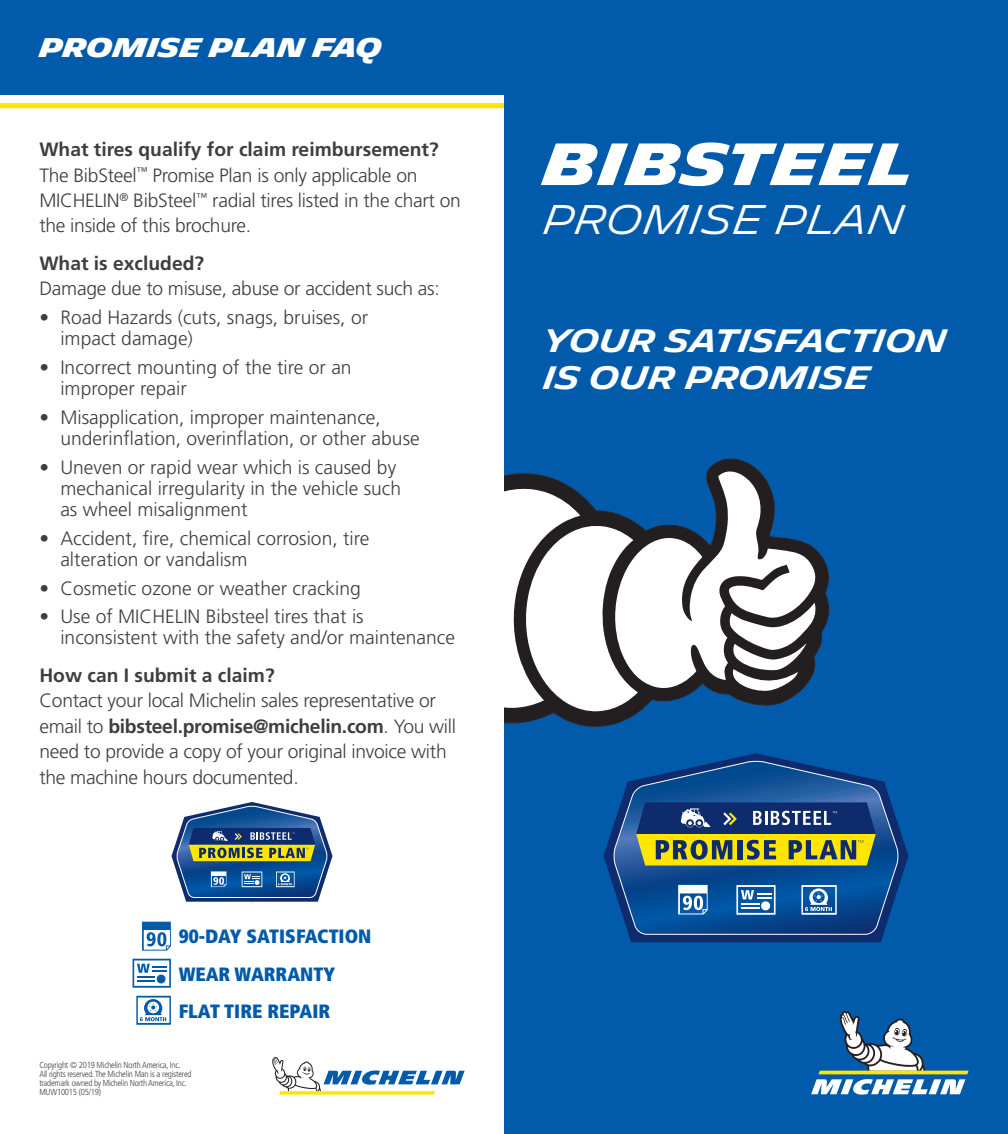
<style>
.page{position:relative;width:1008px;height:1134px;background:#fff}
.page>*{position:absolute;margin:0;border:0;box-sizing:border-box;transform-origin:0 0}
.t1{font:700 57.75px "Michelin";letter-spacing:.02em;color:#fff}
.t2{font:300 40.25px "Michelin";color:#fff}
.t3{font:600 31.5px/36.8px "Michelin";color:#fff}
.t4{font:700 26.25px "Michelin";letter-spacing:-.005em;color:#fff}
.t5{font:300 19.25px/21px "Frutiger";color:#3e3e3f}
.t6{font:900 condensed 19.25px/37.3px "Frutiger";color:#015aaa}
.t7{font:700 19.25px "Frutiger";color:#3e3e3f}
.t8{font:300 condensed 8.75px/8.8px "Frutiger";letter-spacing:-.025em;color:#3e3e3f}
.s1{font-weight:700}
</style>
<div class="page">
<div style="left:504px;top:0;width:504px;height:1134px;background:#015aaa"></div>
<svg style="left:811px;top:1011px;width:158px;height:84px"></svg>
<svg style="left:504px;top:459px;width:325px;height:268px"></svg>
<svg style="left:504px;top:470px;width:313px;height:243px"></svg>
<div style="left:0;top:0;width:504px;height:94px;background:#015aaa"></div>
<div style="left:0;top:103px;width:504px;height:5px;background:#ffe601"></div>
<svg style="left:604px;top:753px;width:304px;height:189px"></svg>
<svg style="left:612px;top:760px;width:288px;height:175px"></svg>
<svg style="left:636px;top:802px;width:240px;height:64px;background:#6d7852"></svg>
<svg style="left:736px;top:885px;width:40px;height:30px"></svg>
<svg style="left:801px;top:885px;width:36px;height:30px"></svg>
<svg style="left:678px;top:885px;width:30px;height:29px"></svg>
<svg style="left:172px;top:802px;width:160px;height:101px"></svg>
<svg style="left:219px;top:877px;width:5px;height:8px"></svg>
<svg style="left:142px;top:922px;width:29px;height:29px"></svg>
<svg style="left:133px;top:959px;width:38px;height:29px"></svg>
<svg style="left:136px;top:996px;width:35px;height:29px"></svg>
<svg style="left:272px;top:1057px;width:193px;height:38px"></svg>
<h3 class="t4" style="left:39px;top:33px;width:344px">PROMISE PLAN FAQ</h3>
<p class="t5" style="left:39px;top:138px;width:423px;line-height:25.4px"><span class="s1">What tires qualify for claim reimbursement?<br></span>The BibSteel<sup>™</sup> Promise Plan is only applicable on MICHELIN<sup>®</sup> BibSteel<sup>™</sup> radial tires listed in the chart on the inside of this brochure.</p>
<p class="t7" style="left:39px;top:256px;width:166px">What is excluded?</p>
<p class="t5" style="left:39px;top:280px;width:402px">Damage due to misuse, abuse or accident such as:</p>
<p class="t5" style="left:60px;top:309px;width:309px;text-indent:-21px">• Road Hazards (cuts, snags, bruises, or impact damage)</p>
<p class="t5" style="left:60px;top:358px;width:293px;text-indent:-21px">• Incorrect mounting of the tire or an improper repair</p>
<p class="t5" style="left:60px;top:408px;width:361px;text-indent:-21px">• Misapplication, improper maintenance, underinflation, overinflation, or other abuse</p>
<p class="t5" style="left:60px;top:458px;width:342px;text-indent:-21px">• Uneven or rapid wear which is caused by mechanical irregularity in the vehicle such as wheel misalignment</p>
<p class="t5" style="left:60px;top:529px;width:311px;text-indent:-21px">• Accident, fire, chemical corrosion, tire alteration or vandalism</p>
<p class="t5" style="left:39px;top:579px;width:323px">• Cosmetic ozone or weather cracking</p>
<p class="t5" style="left:60px;top:608px;width:396px;text-indent:-21px">• Use of MICHELIN Bibsteel tires that is inconsistent with the safety and/or maintenance</p>
<p class="t7" style="left:39px;top:668px;width:237px">How can I submit a claim?</p>
<p class="t5" style="left:39px;top:690px;width:418px;line-height:25.4px">Contact your local Michelin sales representative or email to <span class="s1">bibsteel.promise@michelin.com</span>. You will need to provide a copy of your original invoice with the machine hours documented.</p>
<p class="t6" style="left:179px;top:919px;width:194px">90-DAY SATISFACTION<br>WEAR WARRANTY<br>FLAT TIRE REPAIR</p>
<p class="t8" style="left:39px;top:1062px;width:154px">Copyright © 2019 Michelin North America, Inc.<br>All rights reserved. The Michelin Man is a registered trademark owned by Michelin North America, Inc.<br>MUW10015 (05/19)</p>
<h1 class="t1" style="left:543px;top:131px;width:372px">BIBSTEEL</h1>
<h2 class="t2" style="left:543px;top:197px;width:364px">PROMISE PLAN</h2>
<h3 class="t3" style="left:543px;top:323px;width:406px">YOUR SATISFACTION<br>IS OUR PROMISE</h3>
</div>
